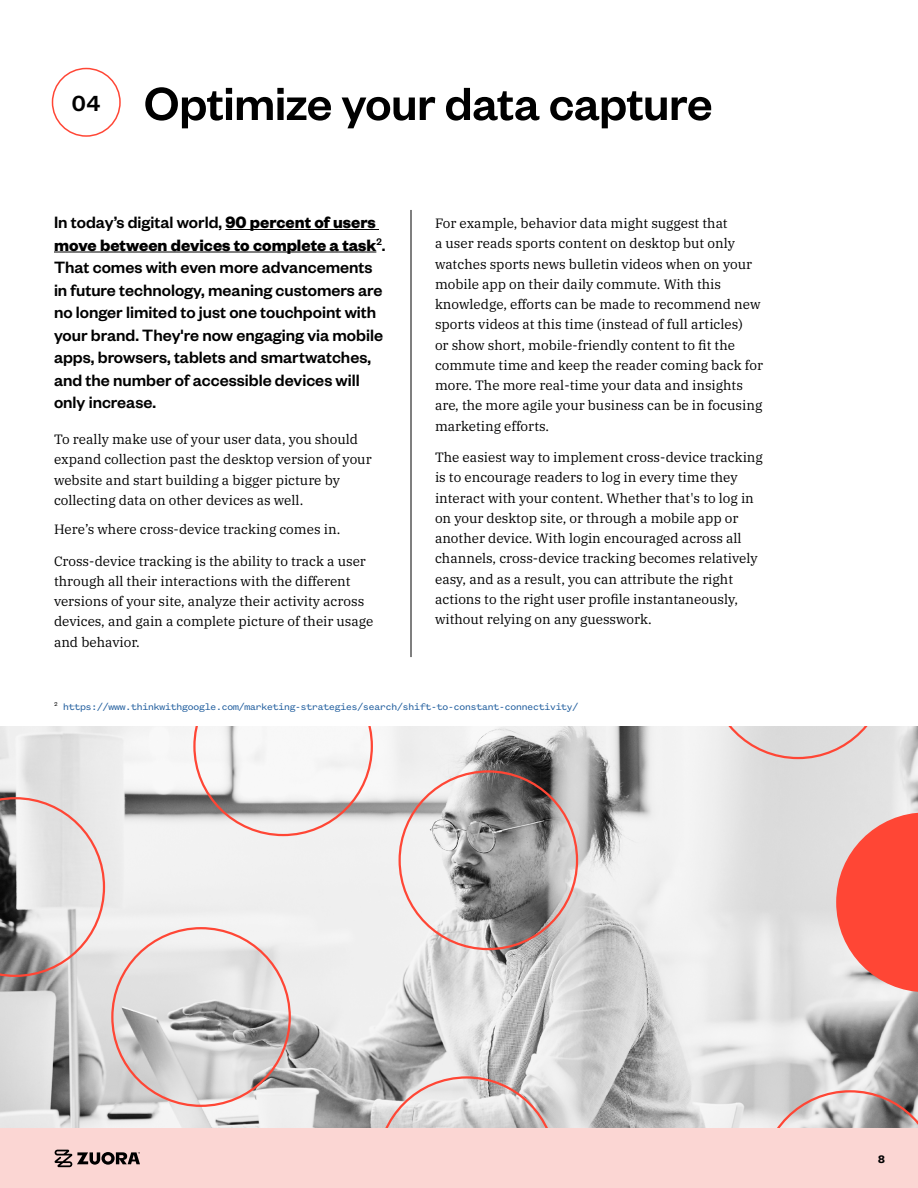
<style>
.page{position:relative;width:918px;height:1188px;background:#fff}
.page>*{position:absolute;margin:0;border:0;box-sizing:border-box;transform-origin:0 0}
.H1_-_Section_Indent{font:500 51px "Founders Grotesk";letter-spacing:-.01em;color:#000}
.H1_Section_Numbers{font:500 24px "Founders Grotesk Mono";color:#000}
.H4_-_Para_Intro{font:500 18px/22.5px "Founders Grotesk";color:#000}
.Body{font:13.5px/20.2px "IBM Plex Serif";color:#000}
.t1{font:600 12px "Founders Grotesk Mono";color:#000}
.footnote{font:10.5px "Founders Grotesk Mono";letter-spacing:-.075em;color:#215e9e}
.s1{font-weight:700}
</style>
<div class="page">
<div style="left:0;top:1128px;width:918px;height:60px;background:#fbd6d3"></div>
<svg style="left:54px;top:1150px;width:86px;height:17px"></svg>
<img style="left:0;top:726px;width:918px;height:402px">
<div style="left:52px;top:68px;width:69px;height:69px;border:2px solid #ff4635;border-radius:34px"></div>
<hr style="left:225px;top:229px;width:154px;height:1px;background:#000">
<hr style="left:54px;top:252px;width:322px;height:1px;background:#000">
<hr style="left:411px;top:210px;width:1px;height:447px;background:#000">
<svg style="left:708px;top:726px;width:180px;height:33px;background:#e1d6d5"></svg>
<svg style="left:377px;top:1076px;width:179px;height:52px;background:#d1c8c7"></svg>
<svg style="left:193px;top:726px;width:180px;height:110px"></svg>
<svg style="left:836px;top:812px;width:82px;height:180px;background:#f86b5e"></svg>
<svg style="left:760px;top:1090px;width:158px;height:38px;background:#beb3b2"></svg>
<svg style="left:0;top:797px;width:105px;height:180px;background:#cac3c3"></svg>
<p class="H1_Section_Numbers" style="left:72px;top:90px;width:31px">04</p>
<p class="H1_-_Section_Indent" style="left:144px;top:72px;width:570px">Optimize your data capture</p>
<p class="H4_-_Para_Intro" style="left:54px;top:210px;width:333px">In today’s digital world, <span class="s1">90 percent of users move between devices to complete a task</span><sup>2</sup>.<br>That comes with even more advancements in future technology, meaning customers are no longer limited to just one touchpoint with your brand. They're now engaging via mobile apps, browsers, tablets and smartwatches, and the number of accessible devices will only increase.</p>
<p class="Body" style="left:54px;top:428px;width:319px">To really make use of your user data, you should expand collection past the desktop version of your website and start building a bigger picture by collecting data on other devices as well.</p>
<p class="Body" style="left:54px;top:518px;width:288px">Here’s where cross-device tracking comes in.</p>
<p class="Body" style="left:54px;top:549px;width:321px">Cross-device tracking is the ability to track a user through all their interactions with the different versions of your site, analyze their activity across devices, and gain a complete picture of their usage and behavior.</p>
<p class="Body" style="left:435px;top:212px;width:330px">For example, behavior data might suggest that<br>a user reads sports content on desktop but only watches sports news bulletin videos when on your mobile app on their daily commute. With this knowledge, efforts can be made to recommend new sports videos at this time (instead of full articles)<br>or show short, mobile-friendly content to fit the commute time and keep the reader coming back for more. The more real-time your data and insights are, the more agile your business can be in focusing marketing efforts.</p>
<p class="Body" style="left:435px;top:446px;width:329px">The easiest way to implement cross-device tracking is to encourage readers to log in every time they interact with your content. Whether that's to log in on your desktop site, or through a mobile app or another device. With login encouraged across all channels, cross-device tracking becomes relatively easy, and as a result, you can attribute the right actions to the right user profile instantaneously, without relying on any guesswork.</p>
<p class="footnote" style="left:54px;top:700px;width:526px"><sup>2</sup> https://www.thinkwithgoogle.com/marketing-strategies/search/shift-to-constant-connectivity/</p>
<p class="t1" style="left:878px;top:1152px;width:9px">8</p>
</div>
